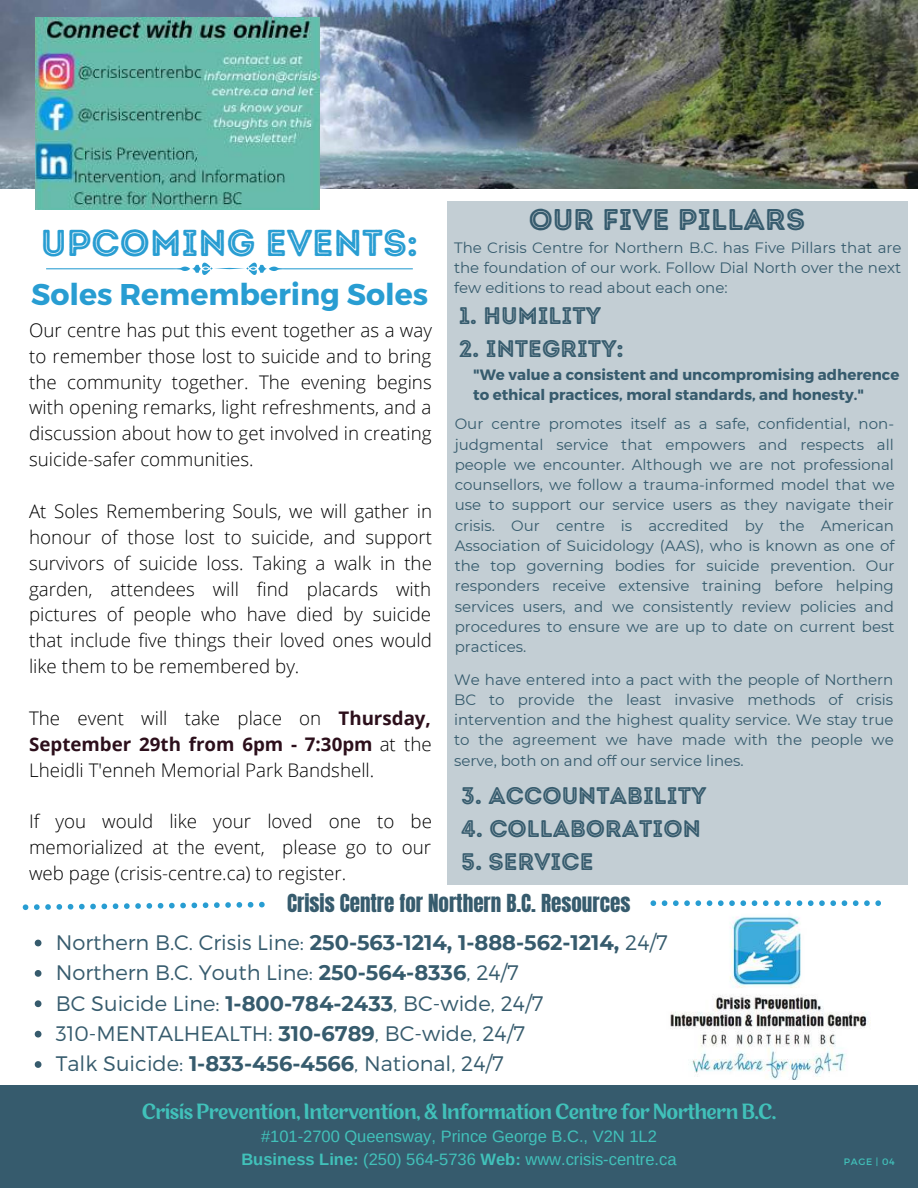
<style>
.page{position:relative;width:918px;height:1188px;background:#fff}
.page>*{position:absolute;margin:0;border:0;box-sizing:border-box;transform-origin:0 0}
.t1{font:37.5px "Intro Rust Base Line";color:#289dd2}
.t2{font:700 30px "Montserrat";color:#289dd2}
.t3{font:30px "Intro Rust Base Line";color:#365b6d}
.t4{font:24px "Intro Rust Base Line";color:#365b6d}
.t5{font:21.15px "Anton";color:#365b6d}
.t6{font:300 21px/30.3px "Montserrat";color:#365b6d}
.t7{font:20.25px "Para";color:#41c1ba}
.t8{font:300 18.75px/25.8px "Open Sans";color:#000;text-align:justify}
.t9{font:16.5px/22.5px "Arimo";color:#41c1ba;text-align:center}
.t10{font:15px/20.2px "Montserrat";color:#365b6d;text-align:justify}
.t11{font:700 15px/20.2px "Montserrat";color:#365b6d}
.t12{font:9.3px "Montserrat";letter-spacing:.07em;color:#41c1ba}
.s1{font-weight:700;color:#2c0f1b}
.s2{font-weight:700}
</style>
<div class="page">
<div style="left:0;top:1085px;width:918px;height:103px;background:#365b6d"></div>
<img style="left:670px;top:916px;width:199px;height:163px">
<svg style="left:651px;top:900px;width:230px;height:6px"></svg>
<img style="left:0;top:0;width:918px;height:188px">
<img style="left:36px;top:18px;width:283px;height:191px">
<div style="left:447px;top:201px;width:460px;height:684px;background:#c3ced4"></div>
<svg style="left:23px;top:902px;width:242px;height:8px"></svg>
<svg style="left:46px;top:263px;width:367px;height:12px"></svg>
<svg style="left:35px;top:940px;width:6px;height:6px"></svg>
<svg style="left:35px;top:970px;width:6px;height:7px"></svg>
<svg style="left:35px;top:1000px;width:6px;height:7px"></svg>
<svg style="left:35px;top:1031px;width:6px;height:7px"></svg>
<svg style="left:35px;top:1061px;width:6px;height:7px"></svg>
<h1 class="t1" style="left:41px;top:219px;width:379px">UPCOMING EVENTS:</h1>
<h2 class="t2" style="left:31px;top:276px;width:399px">Soles Remembering Soles</h2>
<p class="t8" style="left:29px;top:317px;width:404px">Our centre has put this event together as a way to remember those lost to suicide and to bring the community together. The evening begins with opening remarks, light refreshments, and a discussion about how to get involved in creating suicide-safer communities.</p>
<p class="t8" style="left:29px;top:498px;width:405px">At Soles Remembering Souls, we will gather in honour of those lost to suicide, and support survivors of suicide loss. Taking a walk in the garden, attendees will find placards with pictures of people who have died by suicide that include five things their loved ones would like them to be remembered by.</p>
<p class="t8" style="left:29px;top:705px;width:404px">The event will take place on <span class="s1">Thursday, September 29th from 6pm - 7:30pm</span> at the Lheidli T'enneh Memorial Park Bandshell.</p>
<p class="t8" style="left:29px;top:808px;width:404px">If you would like your loved one to be memorialized at the event, please go to our web page (crisis-centre.ca) to register.</p>
<h2 class="t3" style="left:529px;top:201px;width:278px">OUR FIVE PILLARS</h2>
<p class="t10" style="left:454px;top:237px;width:449px">The Crisis Centre for Northern B.C. has Five Pillars that are the foundation of our work. Follow Dial North over the next few editions to read about each one:</p>
<h3 class="t4" style="left:459px;top:301px;width:144px">1. HUMILITY</h3>
<h3 class="t4" style="left:459px;top:333px;width:167px">2. INTEGRITY:</h3>
<p class="t11" style="left:473px;top:365px;width:428px">"We value a consistent and uncompromising adherence to ethical practices, moral standards, and honesty."</p>
<p class="t10" style="left:455px;top:413px;width:442px">Our centre promotes itself as a safe, confidential, non&shy;judgmental service that empowers and respects all people we encounter. Although we are not professional counsellors, we follow a trauma-informed model that we use to support our service users as they navigate their crisis. Our centre is accredited by the American Association of Suicidology (AAS), who is known as one of the top governing bodies for suicide prevention. Our responders receive extensive training before helping services users, and we consistently review policies and procedures to ensure we are up to date on current best practices.</p>
<p class="t10" style="left:454px;top:669px;width:441px">We have entered into a pact with the people of Northern BC to provide the least invasive methods of crisis intervention and the highest quality service. We stay true to the agreement we have made with the people we serve, both on and off our service lines.</p>
<h3 class="t4" style="left:461px;top:781px;width:247px">3. ACCOUNTABILITY</h3>
<h3 class="t4" style="left:461px;top:813px;width:241px">4. COLLABORATION</h3>
<h3 class="t4" style="left:461px;top:846px;width:134px">5. SERVICE</h3>
<h3 class="t5" style="left:287px;top:893px;width:345px">Crisis Centre for Northern B.C. Resources</h3>
<p class="t6" style="left:56px;top:927px;width:614px">Northern B.C. Crisis Line: <span class="s2">250-563-1214, 1-888-562-1214,</span> 24/7<br>Northern B.C. Youth Line: <span class="s2">250-564-8336</span>, 24/7<br>BC Suicide Line: <span class="s2">1-800-784-2433</span>, BC-wide, 24/7<br>310-MENTALHEALTH: <span class="s2">310-6789</span>, BC-wide, 24/7<br>Talk Suicide: <span class="s2">1-833-456-4566</span>, National, 24/7</p>
<h3 class="t7" style="left:142px;top:1098px;width:635px">Crisis Prevention, Intervention, &amp; Information Centre for Northern B.C.</h3>
<p class="t9" style="left:241px;top:1126px;width:437px">#101-2700 Queensway, Prince George B.C., V2N 1L2<br><span class="s2">Business Line:</span> (250) 564-5736 <span class="s2">Web:</span> www.crisis-centre.ca</p>
<p class="t12" style="left:844px;top:1156px;width:52px">PAGE | 04</p>
</div>
